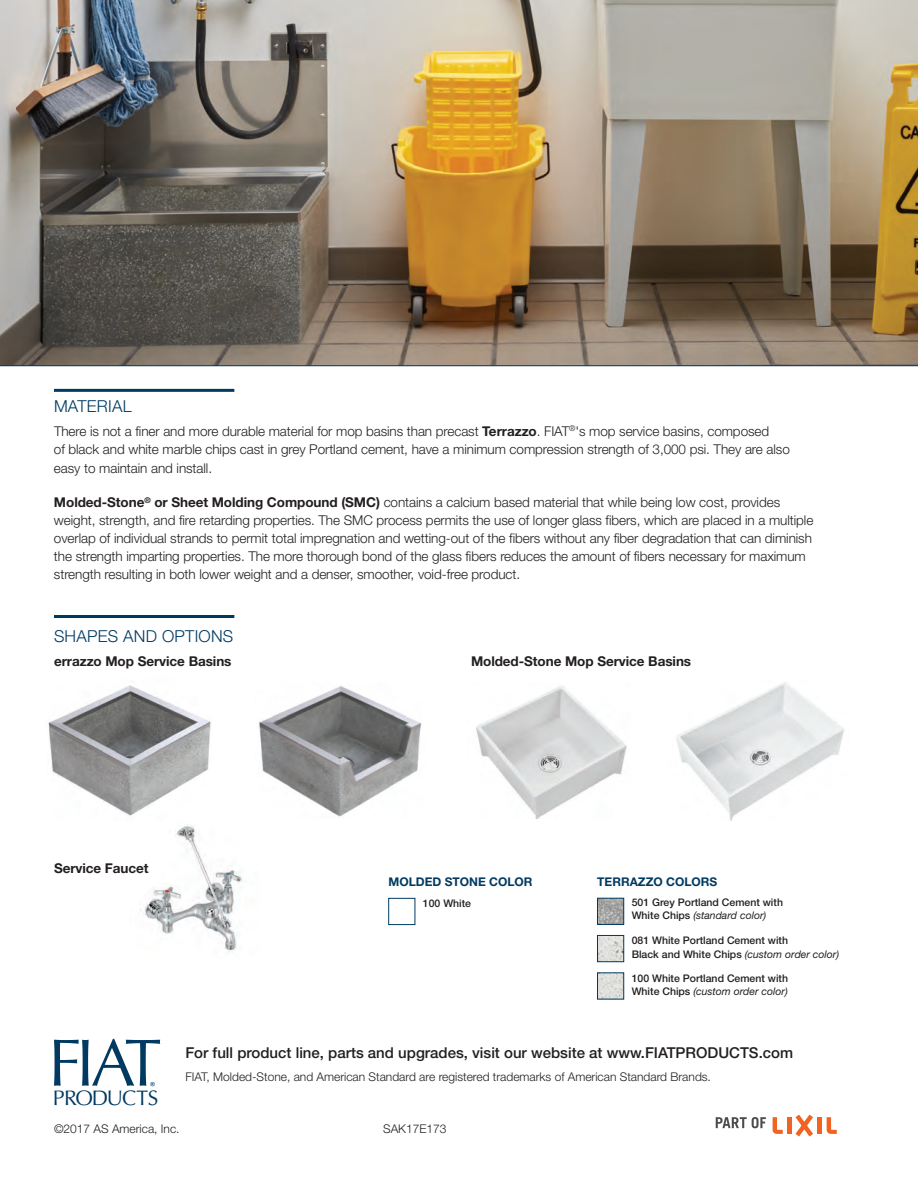
<style>
.page{position:relative;width:918px;height:1188px;background:#fff}
.page>*{position:absolute;margin:0;border:0;box-sizing:border-box;transform-origin:0 0}
.t1{font:66.9px "Optima LT Std";color:#003a62}
.t2{font:21.15px "Optima LT Std";letter-spacing:-.045em;color:#003a62}
.t3{font:300 16.5px "Helvetica Neue LT Std";letter-spacing:.015em;color:#003a62}
.t4{font:500 15px "Helvetica Neue LT Std";color:#231f20}
.t5{font:300 13.5px/18px "Helvetica Neue LT Std";letter-spacing:-.005em;color:#231f20}
.t6{font:700 13.5px "Helvetica Neue LT Std";letter-spacing:-.005em;color:#231f20}
.t7{font:300 12px "Helvetica Neue LT Std";color:#231f20}
.Body_Text{font:700 12px "Helvetica Neue LT Std";color:#003a62}
.Body_Text-2{font:500 10.5px/13.5px "Helvetica Neue LT Std";color:#231f20}
.t8{font:600 10.2px "Optima LT Std";color:#003a62}
.s1{font-weight:700}
.s2{font-weight:400;font-style:italic}
</style>
<div class="page">
<svg style="left:773px;top:1117px;width:10px;height:17px"></svg>
<svg style="left:827px;top:1117px;width:10px;height:17px"></svg>
<div style="left:787px;top:1117px;width:5px;height:17px;background:#f26221"></div>
<hr style="left:817px;top:1117px;width:4px;height:17px;background:#f26221">
<svg style="left:795px;top:1115px;width:18px;height:21px"></svg>
<svg style="left:716px;top:1117px;width:50px;height:11px"></svg>
<hr style="left:54px;top:389px;width:180px;height:3px;background:#003a62">
<hr style="left:54px;top:615px;width:180px;height:3px;background:#003a62">
<img style="left:48px;top:685px;width:163px;height:131px">
<img style="left:258px;top:686px;width:164px;height:131px">
<img style="left:476px;top:686px;width:151px;height:132px">
<img style="left:676px;top:682px;width:168px;height:138px">
<img style="left:140px;top:824px;width:103px;height:130px">
<img style="left:0;top:0;width:918px;height:366px">
<div style="left:388px;top:898px;width:27px;height:27px;border:1px solid #003a62"></div>
<img style="left:599px;top:937px;width:23px;height:23px">
<div style="left:597px;top:935px;width:27px;height:27px;border:1px solid #003a62"></div>
<img style="left:599px;top:975px;width:23px;height:22px">
<div style="left:597px;top:973px;width:27px;height:26px;border:1px solid #003a62"></div>
<img style="left:599px;top:900px;width:23px;height:23px">
<div style="left:597px;top:898px;width:27px;height:27px;border:1px solid #003a62"></div>
<p class="t3" style="left:54px;top:396px;width:79px">MATERIAL</p>
<p class="t5" style="left:54px;top:422px;width:737px">There is not a finer and more durable material for mop basins than precast <span class="s1">Terrazzo</span>. FIAT<sup>®</sup>'s mop service basins, composed<br>of black and white marble chips cast in grey Portland cement, have a minimum compression strength of 3,000 psi. They are also</p>
<p class="t5" style="left:54px;top:459px;width:160px">easy to maintain and install.</p>
<p class="t5" style="left:54px;top:493px;width:761px"><span class="s1">Molded-Stone</span><sup>®</sup> <span class="s1">or Sheet Molding Compound (SMC)</span> contains a calcium based material that while being low cost, provides weight, strength, and fire retarding properties. The SMC process permits the use of longer glass fibers, which are placed in a multiple overlap of individual strands to permit total impregnation and wetting-out of the fibers without any fiber degradation that can diminish the strength imparting properties. The more thorough bond of the glass fibers reduces the amount of fibers necessary for maximum strength resulting in both lower weight and a denser, smoother, void-free product.</p>
<p class="t3" style="left:54px;top:626px;width:181px">SHAPES AND OPTIONS</p>
<p class="t6" style="left:54px;top:652px;width:179px">errazzo Mop Service Basins</p>
<p class="t6" style="left:471px;top:652px;width:222px">Molded-Stone Mop Service Basins</p>
<p class="t6" style="left:54px;top:860px;width:96px">Service Faucet</p>
<p class="t1" style="left:48px;top:1024px;width:115px">FIAT</p>
<p class="t8" style="left:150px;top:1080px;width:7px">®</p>
<p class="t2" style="left:53px;top:1086px;width:107px">PRODUCTS</p>
<p class="Body_Text" style="left:388px;top:874px;width:146px">MOLDED STONE COLOR</p>
<p class="Body_Text" style="left:597px;top:874px;width:122px">TERRAZZO COLORS</p>
<p class="Body_Text-2" style="left:423px;top:897px;width:50px">100 White</p>
<p class="Body_Text-2" style="left:632px;top:895px;width:153px">501 Grey Portland Cement with<br>White Chips <span class="s2">(standard color)</span></p>
<p class="Body_Text-2" style="left:632px;top:934px;width:209px">081 White Portland Cement with<br>Black and White Chips <span class="s2">(custom order color)</span></p>
<p class="Body_Text-2" style="left:632px;top:971px;width:158px">100 White Portland Cement with<br>White Chips <span class="s2">(custom order color)</span></p>
<p class="t4" style="left:185px;top:1044px;width:609px">For full product line, parts and upgrades, visit our website at www.FIATPRODUCTS.com</p>
<p class="t7" style="left:185px;top:1070px;width:527px">FIAT, Molded-Stone, and American Standard are registered trademarks of American Standard Brands.</p>
<p class="t7" style="left:54px;top:1121px;width:127px">©2017 AS America, Inc.</p>
<p class="t7" style="left:383px;top:1121px;width:65px">SAK17E173</p>
</div>
